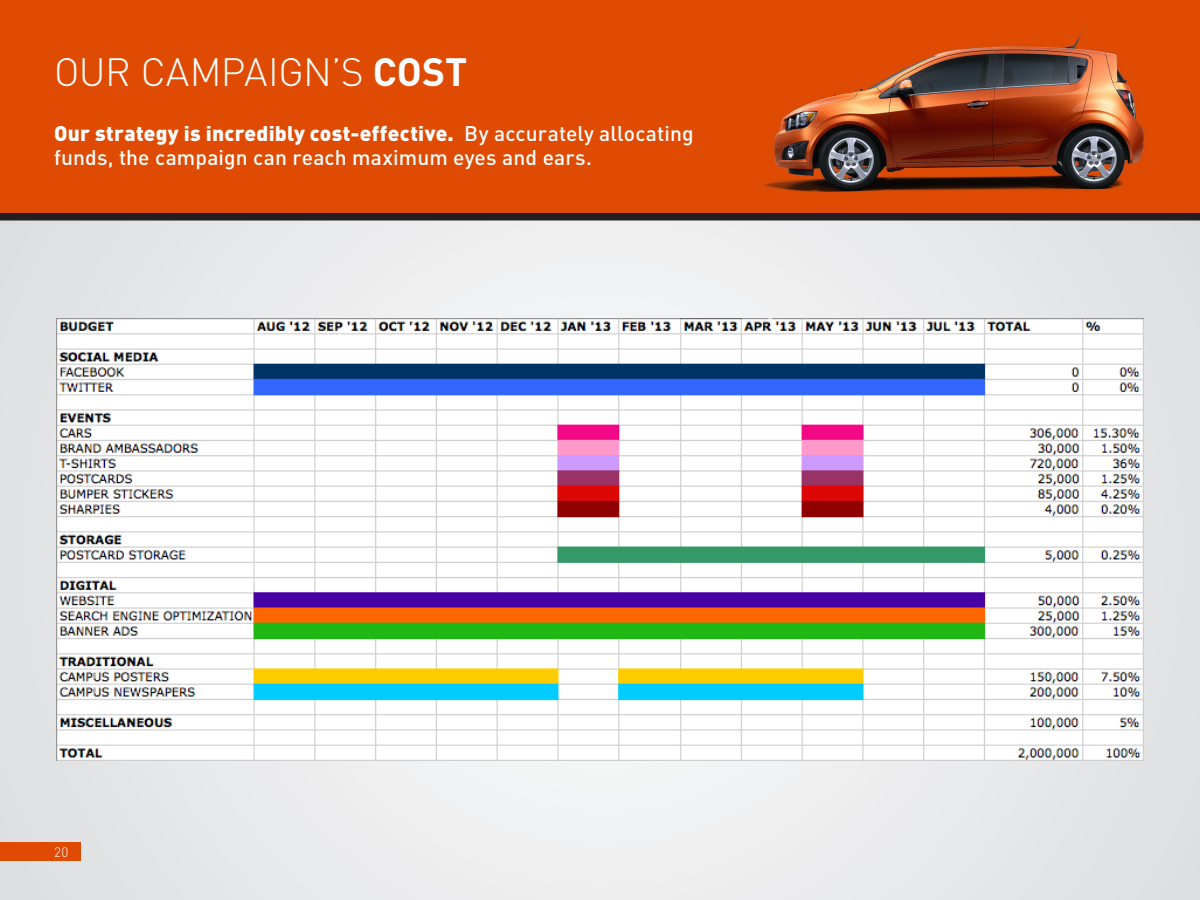
<style>
.page{position:relative;width:1200px;height:900px;background:#fff}
.page>*{position:absolute;margin:0;border:0;box-sizing:border-box;transform-origin:0 0}
.t1{font:300 39px "DIN";letter-spacing:-.015em;color:#fff}
.sub_head{font:500 21px/24px "DIN";letter-spacing:.005em;color:#fff}
.t2{font:300 13.5px "DIN";color:#fff}
.s1{font-weight:700}
.s2{font-weight:900}
</style>
<div class="page">
<div style="left:0;top:0;width:1200px;height:213px;background:#df4b03"></div>
<div style="left:0;top:213px;width:1200px;height:687px;background:#e8e9ea"></div>
<div style="left:0;top:842px;width:81px;height:18px;background:#df4b03"></div>
<div style="left:0;top:213px;width:1200px;height:7px;background:#231f20"></div>
<img style="left:762px;top:23px;width:383px;height:170px">
<img style="left:56px;top:319px;width:1088px;height:442px">
<p class="t1" style="left:54px;top:48px;width:415px">OUR CAMPAIGN’S <span class="s1">COST</span></p>
<p class="sub_head" style="left:54px;top:121px;width:641px"><span class="s2">Our strategy is incredibly cost-effective.</span> By accurately allocating funds, the campaign can reach maximum eyes and ears.</p>
<p class="t2" style="left:54px;top:844px;width:16px">20</p>
</div>
